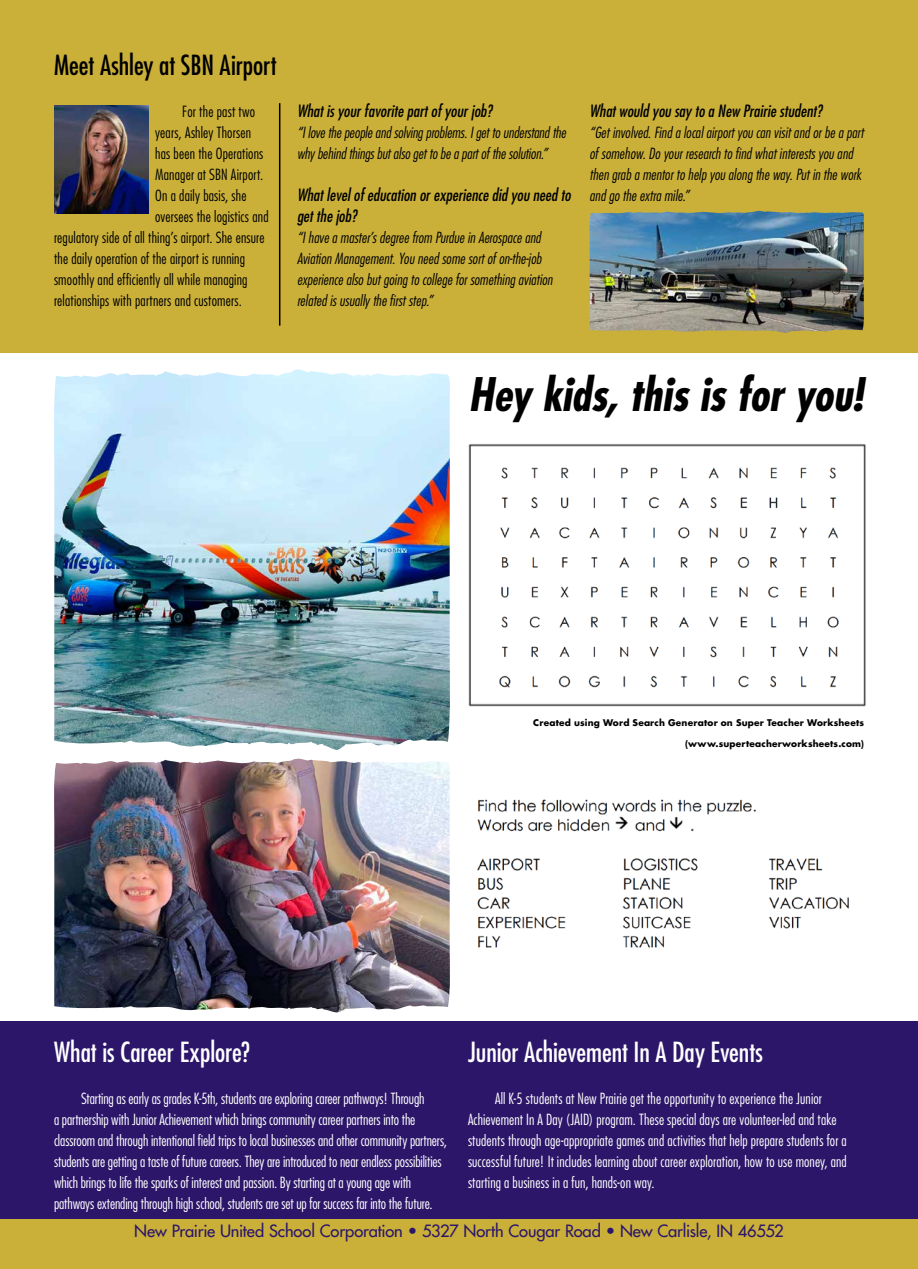
<style>
.page{position:relative;width:918px;height:1269px;background:#fff}
.page>*{position:absolute;margin:0;border:0;box-sizing:border-box;transform-origin:0 0}
.t1{font:italic 700 condensed 45px "Futura Std";letter-spacing:-.005em;color:#000}
.t2{font:condensed 27px "Futura Std";letter-spacing:-.005em;color:#fff}
.t3{font:condensed 27px "Futura Std";letter-spacing:-.005em;color:#000}
.t4{font:italic condensed 16.5px/21px "Futura Std";color:#000}
.t5{font:500 16.5px "Futura Std";letter-spacing:-.01em;color:#2c166a}
.t6{font:300 condensed 15px/21px "Futura Std";color:#fff}
.t7{font:italic 300 condensed 15px/21px "Futura Std";letter-spacing:.005em;color:#000}
.t8{font:300 condensed 15px "Futura Std";letter-spacing:.01em;color:#000}
.t9{font:700 9px "Futura Std";letter-spacing:.02em;color:#000}
</style>
<div class="page">
<div style="left:0;top:1021px;width:918px;height:248px;background:#2c166a"></div>
<div style="left:0;top:1219px;width:918px;height:50px;background:#cab039"></div>
<div style="left:0;top:0;width:918px;height:353px;background:#cab039"></div>
<img style="left:468px;top:444px;width:398px;height:263px">
<img style="left:54px;top:370px;width:396px;height:380px">
<img style="left:54px;top:759px;width:396px;height:253px">
<img style="left:589px;top:211px;width:275px;height:122px">
<img style="left:54px;top:105px;width:94px;height:108px">
<img style="left:477px;top:799px;width:372px;height:149px">
<hr style="left:279px;top:103px;width:1px;height:223px;background:#000">
<h2 class="t3" style="left:54px;top:49px;width:224px">Meet Ashley at SBN Airport</h2>
<p class="t8" style="left:182px;top:103px;width:74px">For the past two</p>
<p class="t8" style="left:155px;top:124px;width:97px">years, Ashley Thorsen</p>
<p class="t8" style="left:155px;top:145px;width:110px">has been the Operations</p>
<p class="t8" style="left:155px;top:166px;width:109px">Manager at SBN Airport.</p>
<p class="t8" style="left:155px;top:187px;width:93px">On a daily basis, she</p>
<p class="t8" style="left:155px;top:208px;width:115px">oversees the logistics and</p>
<p class="t8" style="left:54px;top:229px;width:212px">regulatory side of all thing’s airport. She ensure</p>
<p class="t8" style="left:54px;top:250px;width:193px">the daily operation of the airport is running</p>
<p class="t8" style="left:54px;top:271px;width:195px">smoothly and efficiently all while managing</p>
<p class="t8" style="left:54px;top:292px;width:189px">relationships with partners and customers.</p>
<p class="t4" style="left:297px;top:101px;width:197px">What is your favorite part of your job?</p>
<p class="t7" style="left:297px;top:122px;width:270px">“I love the people and solving problems. I get to understand the why behind things but also get to be a part of the solution.”</p>
<p class="t4" style="left:297px;top:185px;width:275px">What level of education or experience did you need to get the job?</p>
<p class="t7" style="left:297px;top:227px;width:257px">“I have a master’s degree from Purdue in Aerospace and Aviation Management. You need some sort of on-the-job experience also but going to college for something aviation related is usually the first step.”</p>
<p class="t4" style="left:590px;top:101px;width:234px">What would you say to a New Prairie student?</p>
<p class="t7" style="left:590px;top:122px;width:275px">“Get involved. Find a local airport you can visit and or be a part of somehow. Do your research to find what interests you and then grab a mentor to help you along the way. Put in the work and go the extra mile.”</p>
<h1 class="t1" style="left:469px;top:366px;width:396px">Hey kids, this is for you!</h1>
<p class="t9" style="left:533px;top:717px;width:332px">Created using Word Search Generator on Super Teacher Worksheets</p>
<p class="t9" style="left:685px;top:738px;width:180px">(www.superteacherworksheets.com)</p>
<h2 class="t2" style="left:54px;top:1036px;width:198px">What is Career Explore?</h2>
<p class="t6" style="left:54px;top:1088px;width:395px;text-indent:27px">Starting as early as grades K-5th, students are exploring career pathways! Through<br>a partnership with Junior Achievement which brings community career partners into the classroom and through intentional field trips to local businesses and other community partners, students are getting a taste of future careers. They are introduced to near endless possibilities which brings to life the sparks of interest and passion. By starting at a young age with pathways extending through high school, students are set up for success far into the future.</p>
<h2 class="t2" style="left:468px;top:1036px;width:297px">Junior Achievement In A Day Events</h2>
<p class="t6" style="left:468px;top:1088px;width:380px;text-indent:27px">All K-5 students at New Prairie get the opportunity to experience the Junior Achievement In A Day (JAID) program. These special days are volunteer-led and take students through age-appropriate games and activities that help prepare students for a successful future! It includes learning about career exploration, how to use money, and starting a business in a fun, hands-on way.</p>
<p class="t5" style="left:134px;top:1221px;width:651px">New Prairie United School Corporation • 5327 North Cougar Road • New Carlisle, IN 46552</p>
</div>
